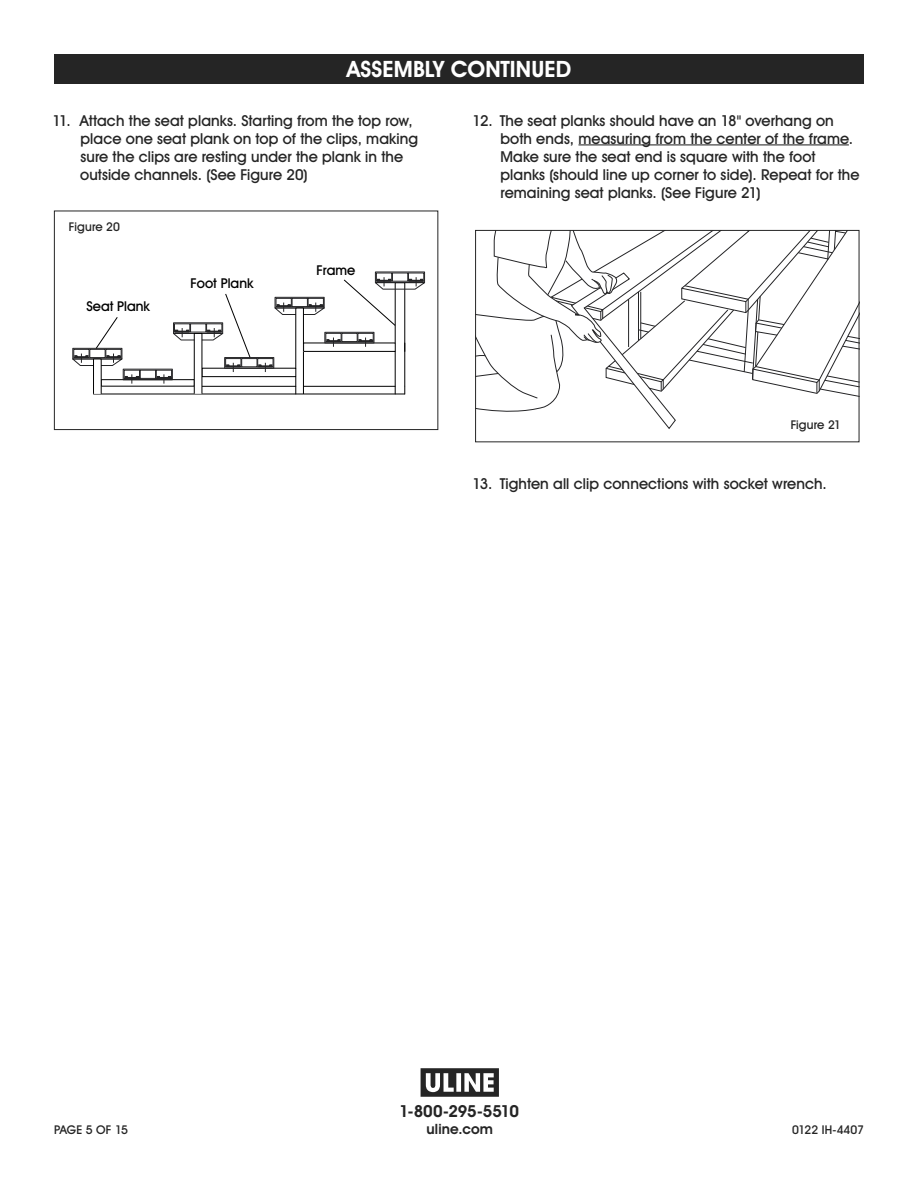
<style>
.page{position:relative;width:918px;height:1188px;background:#fff}
.page>*{position:absolute;margin:0;border:0;box-sizing:border-box;transform-origin:0 0}
.t1{font:700 22.5px "Uline Two Knine";letter-spacing:.005em;color:#fff}
.t2{font:700 16.5px "Uline Two Knine";letter-spacing:-.015em;color:#252525}
.t3{font:15px/18px "Uline Two Knine";letter-spacing:.005em;color:#252525}
.t4{font:700 14.25px "Uline Two Knine";letter-spacing:.01em;color:#252525}
.t5{font:13.5px "Uline Two Knine";color:#000}
.t6{font:12px "Uline Two Knine";color:#252525}
</style>
<div class="page">
<hr style="left:578px;top:144px;width:271px;height:1px;background:#252525">
<hr style="left:93px;top:394px;width:312px;height:1px;background:#000">
<hr style="left:202px;top:386px;width:94px;height:1px;background:#000">
<div style="left:202px;top:368px;width:94px;height:9px;border:1px solid #000"></div>
<div style="left:123px;top:369px;width:50px;height:11px;border:1px solid #242426"></div>
<div style="left:140px;top:370px;width:16px;height:9px;border:1px solid #242426"></div>
<div style="left:124px;top:370px;width:16px;height:9px;border:1px solid #242426"></div>
<div style="left:156px;top:370px;width:16px;height:9px;border:1px solid #242426"></div>
<svg style="left:125px;top:374px;width:14px;height:10px"></svg>
<div style="left:224px;top:357px;width:50px;height:11px;border:1px solid #242426"></div>
<div style="left:242px;top:358px;width:15px;height:9px;border:1px solid #242426"></div>
<div style="left:93px;top:359px;width:8px;height:35px;background:#fff;border:1px solid #000"></div>
<div style="left:194px;top:333px;width:8px;height:61px;background:#fff;border:1px solid #000"></div>
<div style="left:375px;top:272px;width:50px;height:11px;border:1px solid #242426"></div>
<div style="left:392px;top:273px;width:16px;height:8px;border:1px solid #242426"></div>
<div style="left:376px;top:273px;width:16px;height:8px;border:1px solid #242426"></div>
<svg style="left:72px;top:317px;width:51px;height:49px"></svg>
<svg style="left:258px;top:277px;width:168px;height:117px"></svg>
<svg style="left:157px;top:293px;width:94px;height:91px"></svg>
<div style="left:54px;top:211px;width:384px;height:219px;border:1px solid #252525"></div>
<svg style="left:477px;top:232px;width:380px;height:197px"></svg>
<div style="left:475px;top:230px;width:384px;height:212px;border:1px solid #252525"></div>
<div style="left:54px;top:54px;width:810px;height:30px;background:#252525"></div>
<svg style="left:421px;top:1068px;width:78px;height:29px"></svg>
<h1 class="t1" style="left:347px;top:56px;width:226px">ASSEMBLY CONTINUED</h1>
<p class="t3" style="left:80px;top:111px;width:340px;text-indent:-28px">11. Attach the seat planks. Starting from the top row, place one seat plank on top of the clips, making sure the clips are resting under the plank in the outside channels. (See Figure 20)</p>
<p class="t3" style="left:500px;top:111px;width:361px;text-indent:-28px">12. The seat planks should have an 18" overhang on both ends, measuring from the center of the frame.<br>Make sure the seat end is square with the foot planks (should line up corner to side). Repeat for the remaining seat planks. (See Figure 21)</p>
<p class="t6" style="left:69px;top:219px;width:53px">Figure 20</p>
<p class="t5" style="left:86px;top:298px;width:65px">Seat Plank</p>
<p class="t5" style="left:190px;top:275px;width:65px">Foot Plank</p>
<p class="t5" style="left:317px;top:261px;width:40px">Frame</p>
<p class="t6" style="left:791px;top:417px;width:52px">Figure 21</p>
<p class="t3" style="left:473px;top:474px;width:356px">13. Tighten all clip connections with socket wrench.</p>
<p class="t2" style="left:399px;top:1101px;width:121px">1-800-295-5510</p>
<p class="t4" style="left:427px;top:1120px;width:68px">uline.com</p>
<p class="t6" style="left:54px;top:1122px;width:76px">PAGE 5 OF 15</p>
<p class="t6" style="left:792px;top:1122px;width:73px">0122 IH-4407</p>
</div>
